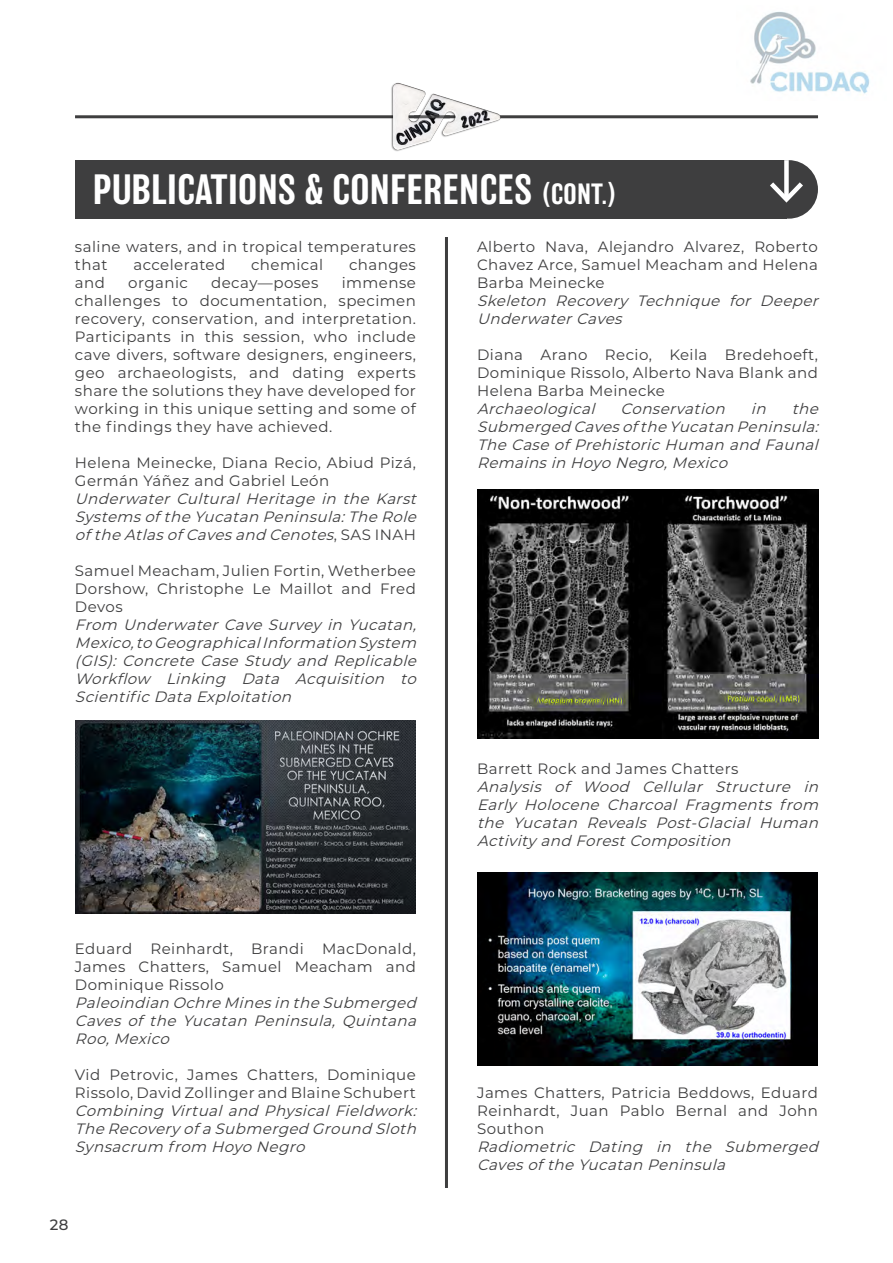
<style>
.page{position:relative;width:893px;height:1263px;background:#fff}
.page>*{position:absolute;margin:0;border:0;box-sizing:border-box;transform-origin:0 0}
.Left_Justify{font:500 39px "Balboa";letter-spacing:.02em;color:#fff}
.Left_Justify-2{font:15px/18px "Montserrat";letter-spacing:.03em;color:#3e3e3f;text-align:justify}
.Left_Justify-3{font:italic 15px/18px "Montserrat";letter-spacing:.025em;color:#3e3e3f;text-align:justify}
.t1{font:500 15px "Montserrat";color:#3e3e3f}
.s1{font-size:27px}
.s2{font-style:normal}
</style>
<div class="page">
<hr style="left:472px;top:115px;width:346px;height:3px;background:#3e3e3f">
<hr style="left:75px;top:115px;width:352px;height:3px;background:#3e3e3f">
<img style="left:390px;top:82px;width:113px;height:69px">
<hr style="left:414px;top:115px;width:36px;height:3px;background:#3e3e3f">
<hr style="left:445px;top:237px;width:3px;height:951px;background:#3e3e3f">
<img style="left:750px;top:11px;width:120px;height:83px">
<div style="left:75px;top:160px;width:711px;height:59px;background:#3e3e3f"></div>
<div style="left:759px;top:160px;width:59px;height:59px;background:#3e3e3f;border-radius:50%"></div>
<div style="left:784px;top:160px;width:5px;height:37px;background:#fff"></div>
<svg style="left:770px;top:178px;width:33px;height:25px"></svg>
<img style="left:75px;top:721px;width:341px;height:192px">
<img style="left:477px;top:872px;width:341px;height:193px">
<img style="left:477px;top:490px;width:341px;height:249px">
<p class="Left_Justify" style="left:93px;top:168px;width:525px">PUBLICATIONS &amp; CONFERENCES <span class="s1">(CONT.)</span></p>
<p class="Left_Justify-2" style="left:75px;top:237px;width:342px">saline waters, and in tropical temperatures that</p>
<p class="Left_Justify-2" style="left:133px;top:255px;width:93px">accelerated</p>
<p class="Left_Justify-2" style="left:251px;top:255px;width:73px">chemical</p>
<p class="Left_Justify-2" style="left:349px;top:255px;width:68px">changes</p>
<p class="Left_Justify-2" style="left:75px;top:273px;width:342px;text-indent:267px">immense challenges to documentation, specimen recovery, conservation, and interpretation.<br>Participants in this session, who include cave divers, software designers, engineers, geo archaeologists, and dating experts share the solutions they have developed for working in this unique setting and some of the findings they have achieved.</p>
<p class="Left_Justify-2" style="left:75px;top:453px;width:342px">Helena Meinecke, Diana Recio, Abiud Pizá,<br>Germán Yáñez and Gabriel León</p>
<p class="Left_Justify-3" style="left:75px;top:489px;width:348px">Underwater Cultural Heritage in the Karst Systemsofthe Yucatan Peninsula:The Role ofthe AtlasofCavesand Cenotes<span class="s2">, S A S I N A H</span></p>
<p class="Left_Justify-2" style="left:75px;top:561px;width:342px">Samuel Meacham, Julien Fortin, Wetherbee Dorshow, Christophe Le Maillot and Fred Devos</p>
<p class="Left_Justify-3" style="left:75px;top:615px;width:348px">From Underwater Cave Survey in Yucatan, Mexico,to GeographicalInformation System (GIS): Concrete Case Study and Replicable Workflow Linking Data Acquisition to ScientificData Exploitation</p>
<p class="Left_Justify-2" style="left:75px;top:273px;width:32px">and</p>
<p class="Left_Justify-2" style="left:128px;top:273px;width:61px">organic</p>
<p class="Left_Justify-2" style="left:211px;top:273px;width:109px">decay—poses</p>
<p class="Left_Justify-2" style="left:75px;top:939px;width:342px">Eduard Reinhardt, Brandi MacDonald, James Chatters, Samuel Meacham and Dominique Rissolo</p>
<p class="Left_Justify-3" style="left:75px;top:993px;width:348px">Paleoindian Ochre Minesin the Submerged Caves of the Yucatan Peninsula, Quintana Roo,Mexico</p>
<p class="Left_Justify-2" style="left:75px;top:1065px;width:342px">Vid Petrovic, James Chatters, Dominique<br>Rissolo, David Zollinger and Blaine Schubert</p>
<p class="Left_Justify-3" style="left:75px;top:1101px;width:348px">Combining Virtualand PhysicalFieldwork:<br>The Recovery ofa Submerged Ground Sloth Synsacrum from Hoyo Negro</p>
<p class="t1" style="left:50px;top:1214px;width:20px">28</p>
<p class="Left_Justify-2" style="left:477px;top:237px;width:342px">Alberto Nava, Alejandro Alvarez, Roberto Chavez Arce, Samuel Meacham and Helena Barba Meinecke</p>
<p class="Left_Justify-3" style="left:477px;top:291px;width:348px">Skeleton Recovery Technique for Deeper<br>UnderwaterCaves</p>
<p class="Left_Justify-2" style="left:477px;top:345px;width:342px">Diana Arano Recio, Keila Bredehoeft, Dominique Rissolo, Alberto Nava Blank and Helena Barba Meinecke</p>
<p class="Left_Justify-3" style="left:477px;top:399px;width:124px">Archaeological</p>
<p class="Left_Justify-3" style="left:621px;top:399px;width:111px">Conservation</p>
<p class="Left_Justify-3" style="left:751px;top:399px;width:21px">in</p>
<p class="Left_Justify-3" style="left:477px;top:399px;width:348px;text-indent:315px">the Submerged Cavesofthe Yucatan Peninsula:<br>The Case ofPrehistoricHuman and Faunal Remainsin Hoyo Negro,Mexico</p>
<p class="Left_Justify-2" style="left:477px;top:759px;width:263px">Barrett Rock and James Chatters</p>
<p class="Left_Justify-3" style="left:477px;top:777px;width:348px">Analysis of Wood Cellular Structure in Early Holocene Charcoal Fragments from the Yucatan Reveals Post-Glacial Human Activity and ForestComposition</p>
<p class="Left_Justify-2" style="left:477px;top:1083px;width:342px">James Chatters, Patricia Beddows, Eduard Reinhardt, Juan Pablo Bernal and John Southon</p>
<p class="Left_Justify-3" style="left:477px;top:1137px;width:348px">Radiometric Dating in the Submerged<br>Cavesofthe Yucatan Peninsula</p>
</div>
